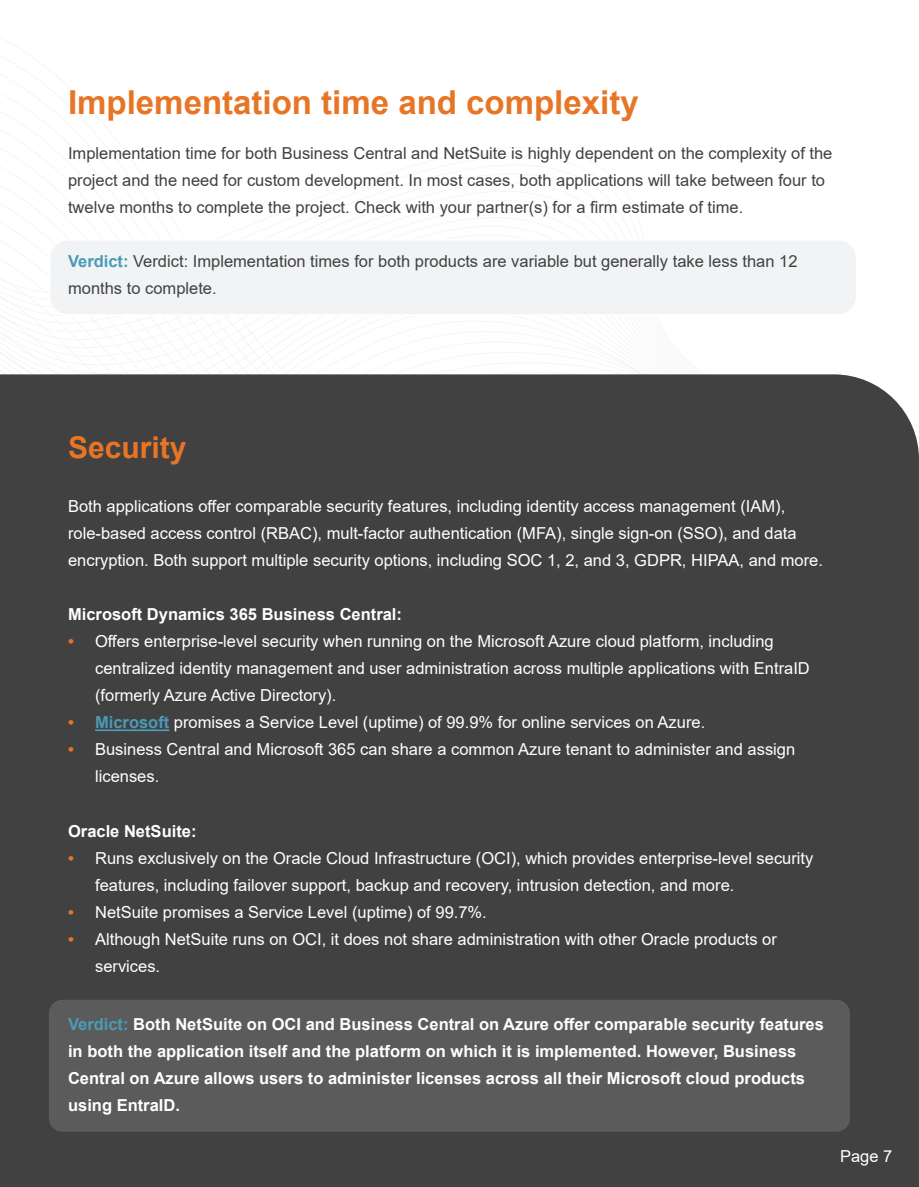
<style>
.page{position:relative;width:919px;height:1187px;background:#fff}
.page>*{position:absolute;margin:0;border:0;box-sizing:border-box;transform-origin:0 0}
.t1{font:700 33px "Arial";color:#e77525}
.t2{font:700 30px "Arial";color:#e77525}
.t3{font:16.5px/27px "Arial";color:#fff}
.t4{font:16.5px/27px "Arial";color:#414142}
.t5{font:700 16.5px/27px "Arial";color:#fff}
.s1{font-weight:700;color:#4b9bb6}
.s2{font-weight:700;color:#e67425}
.s3{color:#4b9bb6}
</style>
<div class="page">
<div style="left:0;top:374px;width:918px;height:812px;background:#414142"></div>
<div style="left:50px;top:240px;width:806px;height:75px;background:#f1f3f4;border-radius:18px"></div>
<div style="left:49px;top:239px;width:808px;height:77px;border:2px solid #fff;border-radius:18px"></div>
<hr style="left:95px;top:729px;width:74px;height:2px;background:#4b9bb6">
<div style="left:50px;top:1000px;width:799px;height:130px;background:#5b5b5c;border-radius:13px"></div>
<div style="left:49px;top:999px;width:800px;height:132px;border:2px solid #fff;border-radius:13px"></div>
<h1 class="t1" style="left:68px;top:80px;width:572px">Implementation time and complexity</h1>
<p class="t4" style="left:68px;top:140px;width:765px">Implementation time for both Business Central and NetSuite is highly dependent on the complexity of the project and the need for custom development. In most cases, both applications will take between four to twelve months to complete the project. Check with your partner(s) for a firm estimate of time.</p>
<p class="t4" style="left:68px;top:248px;width:731px"><span class="s1">Verdict:</span> Verdict: Implementation times for both products are variable but generally take less than 12 months to complete.</p>
<h2 class="t2" style="left:68px;top:426px;width:120px">Security</h2>
<p class="t3" style="left:68px;top:493px;width:756px">Both applications offer comparable security features, including identity access management (IAM), role-based access control (RBAC), mult-factor authentication (MFA), single sign-on (SSO), and data encryption. Both support multiple security options, including SOC 1, 2, and 3, GDPR, HIPAA, and more.</p>
<p class="t5" style="left:68px;top:601px;width:335px">Microsoft Dynamics 365 Business Central:</p>
<p class="t3" style="left:95px;top:628px;width:716px;text-indent:-27px"><span class="s2">•</span> Offers enterprise-level security when running on the Microsoft Azure cloud platform, including centralized identity management and user administration across multiple applications with EntraID (formerly Azure Active Directory).</p>
<p class="t3" style="left:68px;top:709px;width:638px"><span class="s2">•</span> <span class="s1">Microsoft</span> promises a Service Level (uptime) of 99.9% for online services on Azure.</p>
<p class="t3" style="left:95px;top:736px;width:701px;text-indent:-27px"><span class="s2">•</span> Business Central and Microsoft 365 can share a common Azure tenant to administer and assign licenses.</p>
<p class="t5" style="left:68px;top:817px;width:130px">Oracle NetSuite:</p>
<p class="t3" style="left:95px;top:844px;width:719px;text-indent:-27px"><span class="s2">•</span> Runs exclusively on the Oracle Cloud Infrastructure (OCI), which provides enterprise-level security features, including failover support, backup and recovery, intrusion detection, and more.</p>
<p class="t3" style="left:68px;top:898px;width:420px"><span class="s2">•</span> NetSuite promises a Service Level (uptime) of 99.7%.</p>
<p class="t3" style="left:95px;top:925px;width:683px;text-indent:-27px"><span class="s2">•</span> Although NetSuite runs on OCI, it does not share administration with other Oracle products or services.</p>
<p class="t5" style="left:68px;top:1010px;width:757px"><span class="s3">Verdict:</span> Both NetSuite on OCI and Business Central on Azure offer comparable security features in both the application itself and the platform on which it is implemented. However, Business Central on Azure allows users to administer licenses across all their Microsoft cloud products using EntraID.</p>
<p class="t3" style="left:840px;top:1142px;width:54px">Page 7</p>
</div>
